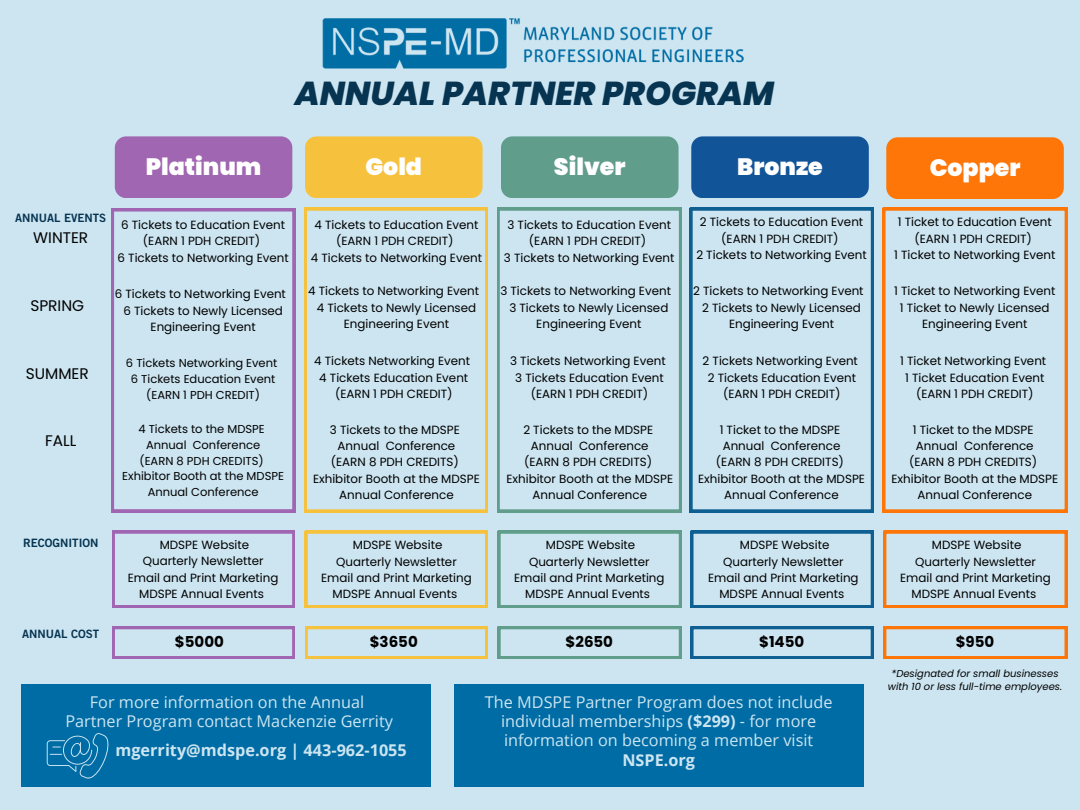
<style>
.page{position:relative;width:1080px;height:810px;background:#cce5f1}
.page>*{position:absolute;margin:0;border:0;box-sizing:border-box;transform-origin:0 0}
.t1{font:italic 800 33.12px "Poppins";color:#063451}
.t2{font:900 23.69px "Poppins";color:#fff}
.t3{font:16.25px/19.2px "Open Sans";color:#cce5f1;text-align:center}
.t4{font:700 16.25px "Open Sans";color:#cce5f1}
.t5{font:15.38px "Poppins";color:#000}
.t6{font:700 15px "Poppins";color:#000}
.t7{font:11.88px/16.4px "Poppins";color:#000;text-align:center}
.t8{font:11.5px/15.8px "Poppins";color:#000;text-align:center}
.t9{font:11.5px "Trade Gothic LT Std Bd 2";color:#063451}
.t10{font:italic 10px/13.6px "Poppins";color:#000;text-align:center}
.s1{font-weight:700}
</style>
<div class="page">
<div style="left:115px;top:136px;width:177px;height:62px;background:#a166b2;border-radius:11px"></div>
<div style="left:305px;top:136px;width:178px;height:62px;background:#f6c23d;border-radius:11px"></div>
<div style="left:501px;top:136px;width:178px;height:62px;background:#609d8b;border-radius:11px"></div>
<div style="left:691px;top:136px;width:178px;height:62px;background:#115498;border-radius:11px"></div>
<div style="left:886px;top:137px;width:178px;height:62px;background:#fe7607;border-radius:11px"></div>
<img style="left:322px;top:18px;width:422px;height:51px">
<svg style="left:111px;top:209px;width:184px;height:303px"></svg>
<svg style="left:112px;top:531px;width:183px;height:77px"></svg>
<svg style="left:112px;top:626px;width:183px;height:33px"></svg>
<svg style="left:304px;top:208px;width:184px;height:304px"></svg>
<svg style="left:305px;top:531px;width:183px;height:77px"></svg>
<svg style="left:305px;top:626px;width:183px;height:33px"></svg>
<svg style="left:497px;top:208px;width:185px;height:304px"></svg>
<svg style="left:498px;top:531px;width:184px;height:77px"></svg>
<svg style="left:498px;top:626px;width:184px;height:33px"></svg>
<svg style="left:690px;top:208px;width:184px;height:304px"></svg>
<svg style="left:691px;top:531px;width:183px;height:77px"></svg>
<svg style="left:691px;top:626px;width:183px;height:33px"></svg>
<svg style="left:883px;top:208px;width:184px;height:304px"></svg>
<svg style="left:884px;top:531px;width:183px;height:77px"></svg>
<svg style="left:884px;top:626px;width:183px;height:33px"></svg>
<div style="left:21px;top:684px;width:410px;height:102px;background:#006ca5"></div>
<svg style="left:47px;top:733px;width:62px;height:46px"></svg>
<div style="left:454px;top:684px;width:409px;height:102px;background:#006ca5"></div>
<h1 class="t1" style="left:295px;top:70px;width:481px">ANNUAL PARTNER PROGRAM</h1>
<h2 class="t2" style="left:146px;top:150px;width:117px">Platinum</h2>
<h2 class="t2" style="left:366px;top:150px;width:58px">Gold</h2>
<h2 class="t2" style="left:554px;top:150px;width:73px">Silver</h2>
<h2 class="t2" style="left:737px;top:150px;width:87px">Bronze</h2>
<h2 class="t2" style="left:930px;top:151px;width:92px">Copper</h2>
<p class="t9" style="left:15px;top:213px;width:93px">ANNUAL EVENTS</p>
<p class="t5" style="left:33px;top:227px;width:57px">WINTER</p>
<p class="t5" style="left:30px;top:295px;width:55px">SPRING</p>
<p class="t5" style="left:26px;top:363px;width:65px">SUMMER</p>
<p class="t5" style="left:45px;top:430px;width:33px">FALL</p>
<p class="t7" style="left:118px;top:217px;width:173px">6 Tickets to Education Event (EARN 1 PDH CREDIT)<br>6 Tickets to Networking Event</p>
<p class="t7" style="left:115px;top:286px;width:173px">6 Tickets to Networking Event<br>6 Tickets to Newly Licensed<br>Engineering Event</p>
<p class="t8" style="left:126px;top:355px;width:153px">6 Tickets Networking Event<br>6 Tickets Education Event (EARN 1 PDH CREDIT)</p>
<p class="t8" style="left:122px;top:421px;width:163px">4 Tickets to the MDSPE<br>Annual Conference<br>(EARN 8 PDH CREDITS)<br>Exhibitor Booth at the MDSPE<br>Annual Conference</p>
<p class="t7" style="left:311px;top:217px;width:173px">4 Tickets to Education Event (EARN 1 PDH CREDIT)<br>4 Tickets to Networking Event</p>
<p class="t7" style="left:308px;top:283px;width:173px">4 Tickets to Networking Event<br>4 Tickets to Newly Licensed<br>Engineering Event</p>
<p class="t7" style="left:314px;top:353px;width:158px">4 Tickets Networking Event<br>4 Tickets Education Event (EARN 1 PDH CREDIT)</p>
<p class="t7" style="left:313px;top:421px;width:168px">3 Tickets to the MDSPE<br>Annual Conference<br>(EARN 8 PDH CREDITS)<br>Exhibitor Booth at the MDSPE<br>Annual Conference</p>
<p class="t7" style="left:504px;top:217px;width:172px">3 Tickets to Education Event (EARN 1 PDH CREDIT)<br>3 Tickets to Networking Event</p>
<p class="t7" style="left:500px;top:283px;width:172px">3 Tickets to Networking Event<br>3 Tickets to Newly Licensed<br>Engineering Event</p>
<p class="t7" style="left:510px;top:353px;width:157px">3 Tickets Networking Event<br>3 Tickets Education Event (EARN 1 PDH CREDIT)</p>
<p class="t7" style="left:506px;top:421px;width:168px">2 Tickets to the MDSPE<br>Annual Conference<br>(EARN 8 PDH CREDITS)<br>Exhibitor Booth at the MDSPE<br>Annual Conference</p>
<p class="t7" style="left:696px;top:214px;width:172px">2 Tickets to Education Event (EARN 1 PDH CREDIT)<br>2 Tickets to Networking Event</p>
<p class="t7" style="left:693px;top:283px;width:172px">2 Tickets to Networking Event<br>2 Tickets to Newly Licensed<br>Engineering Event</p>
<p class="t7" style="left:703px;top:353px;width:157px">2 Tickets Networking Event<br>2 Tickets Education Event (EARN 1 PDH CREDIT)</p>
<p class="t7" style="left:698px;top:421px;width:168px">1 Ticket to the MDSPE<br>Annual Conference<br>(EARN 8 PDH CREDITS)<br>Exhibitor Booth at the MDSPE<br>Annual Conference</p>
<p class="t7" style="left:894px;top:214px;width:163px">1 Ticket to Education Event (EARN 1 PDH CREDIT)<br>1 Ticket to Networking Event</p>
<p class="t7" style="left:894px;top:283px;width:163px">1 Ticket to Networking Event<br>1 Ticket to Newly Licensed<br>Engineering Event</p>
<p class="t7" style="left:900px;top:353px;width:148px">1 Ticket Networking Event<br>1 Ticket Education Event (EARN 1 PDH CREDIT)</p>
<p class="t7" style="left:891px;top:421px;width:168px">1 Ticket to the MDSPE<br>Annual Conference<br>(EARN 8 PDH CREDITS)<br>Exhibitor Booth at the MDSPE<br>Annual Conference</p>
<p class="t9" style="left:23px;top:539px;width:77px">RECOGNITION</p>
<p class="t9" style="left:22px;top:630px;width:79px">ANNUAL COST</p>
<p class="t7" style="left:128px;top:536px;width:152px">MDSPE Website<br>Quarterly Newsletter<br>Email and Print Marketing<br>MDSPE Annual Events</p>
<p class="t6" style="left:175px;top:632px;width:50px">$5000</p>
<p class="t7" style="left:321px;top:537px;width:152px">MDSPE Website<br>Quarterly Newsletter<br>Email and Print Marketing<br>MDSPE Annual Events</p>
<p class="t7" style="left:514px;top:537px;width:152px">MDSPE Website<br>Quarterly Newsletter<br>Email and Print Marketing<br>MDSPE Annual Events</p>
<p class="t7" style="left:708px;top:537px;width:152px">MDSPE Website<br>Quarterly Newsletter<br>Email and Print Marketing<br>MDSPE Annual Events</p>
<p class="t7" style="left:900px;top:537px;width:152px">MDSPE Website<br>Quarterly Newsletter<br>Email and Print Marketing<br>MDSPE Annual Events</p>
<p class="t6" style="left:370px;top:631px;width:50px">$3650</p>
<p class="t6" style="left:566px;top:631px;width:49px">$2650</p>
<p class="t6" style="left:759px;top:631px;width:47px">$1450</p>
<p class="t6" style="left:956px;top:631px;width:40px">$950</p>
<p class="t10" style="left:888px;top:666px;width:176px">*Designated for small businesses with 10 or less full-time employees.</p>
<h3 class="t3" style="left:65px;top:692px;width:329px">For more information on the Annual<br>Partner Program contact Mackenzie Gerrity</h3>
<h3 class="t4" style="left:116px;top:739px;width:293px">mgerrity@mdspe.org | 443-962-1055</h3>
<h3 class="t3" style="left:485px;top:692px;width:349px">The MDSPE Partner Program does not include individual memberships <span class="s1">($299)</span> - for more information on becoming a member visit</h3>
<h3 class="t4" style="left:622px;top:748px;width:74px">NSPE.org</h3>
</div>
